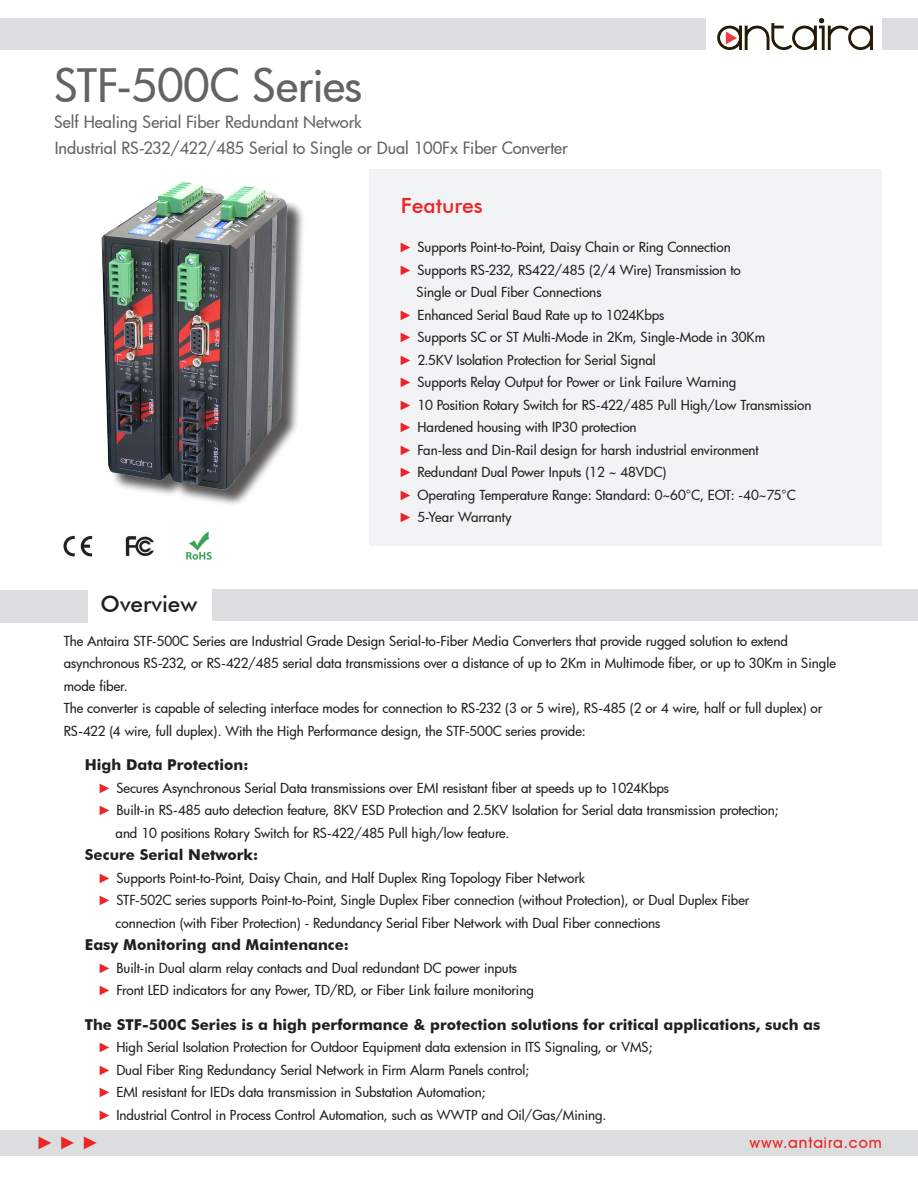
<style>
.page{position:relative;width:918px;height:1188px;background:#fff}
.page>*{position:absolute;margin:0;border:0;box-sizing:border-box;transform-origin:0 0}
.t1{font:500 45px "Futura";letter-spacing:-.01em;color:#636366}
.t2{font:500 22.5px "Futura BT";color:#231f20}
.t3{font:500 21px "Futura BT";color:#ec2329}
.t4{font:700 18px "Arial";color:#ee2527}
.t5{font:500 16.5px "Futura";letter-spacing:-.005em;color:#636366}
.t6{font:700 15px "Futura BT";color:#231f20}
.t7{font:500 15px "Avant Garde IT Cby BT";letter-spacing:.06em;color:#ee2527}
.t8{font:500 13.5px/22.5px "Futura";letter-spacing:-.005em;color:#231f20}
.s1{font-family:"Arial Narrow";font-weight:400;color:#ec2428}
</style>
<div class="page">
<div style="left:0;top:18px;width:706px;height:32px;background:#dcddde"></div>
<div style="left:883px;top:18px;width:35px;height:32px;background:#dcddde"></div>
<div style="left:0;top:1130px;width:918px;height:26px;background:#dcddde"></div>
<svg style="left:717px;top:18px;width:156px;height:32px"></svg>
<div style="left:369px;top:169px;width:513px;height:376px;background:#f2f3f4"></div>
<div style="left:0;top:590px;width:87px;height:32px;background:#dcddde"></div>
<div style="left:212px;top:589px;width:706px;height:32px;background:#dcddde"></div>
<img style="left:125px;top:536px;width:29px;height:21px">
<img style="left:63px;top:535px;width:30px;height:22px">
<img style="left:186px;top:531px;width:26px;height:29px">
<img style="left:101px;top:182px;width:202px;height:323px">
<p class="t1" style="left:54px;top:55px;width:310px">STF-500C Series</p>
<p class="t5" style="left:54px;top:111px;width:309px">Self Healing Serial Fiber Redundant Network</p>
<p class="t5" style="left:55px;top:136px;width:515px">Industrial RS-232/422/485 Serial to Single or Dual 100Fx Fiber Converter</p>
<p class="t3" style="left:401px;top:193px;width:83px">Features</p>
<h2 class="t2" style="left:101px;top:590px;width:98px">Overview</h2>
<p class="t8" style="left:401px;top:236px;width:331px"><span class="s1">►</span> Supports Point-to-Point, Daisy Chain or Ring Connection</p>
<p class="t8" style="left:401px;top:258px;width:341px"><span class="s1">►</span> Supports RS-232, RS422/485 (2/4 Wire) Transmission to</p>
<p class="t8" style="left:417px;top:281px;width:186px">Single or Dual Fiber Connections</p>
<p class="t8" style="left:401px;top:303px;width:265px"><span class="s1">►</span> Enhanced Serial Baud Rate up to 1024Kbps</p>
<p class="t8" style="left:401px;top:326px;width:366px"><span class="s1">►</span> Supports SC or ST Multi-Mode in 2Km, Single-Mode in 30Km</p>
<p class="t8" style="left:401px;top:348px;width:256px"><span class="s1">►</span> 2.5KV Isolation Protection for Serial Signal</p>
<p class="t8" style="left:401px;top:371px;width:337px"><span class="s1">►</span> Supports Relay Output for Power or Link Failure Warning</p>
<p class="t8" style="left:401px;top:393px;width:412px"><span class="s1">►</span> 10 Position Rotary Switch for RS-422/485 Pull High/Low Transmission</p>
<p class="t8" style="left:401px;top:416px;width:237px"><span class="s1">►</span> Hardened housing with IP30 protection</p>
<p class="t8" style="left:401px;top:438px;width:359px"><span class="s1">►</span> Fan-less and Din-Rail design for harsh industrial environment</p>
<p class="t8" style="left:401px;top:461px;width:267px"><span class="s1">►</span> Redundant Dual Power Inputs (12 ~ 48VDC)</p>
<p class="t8" style="left:401px;top:483px;width:396px"><span class="s1">►</span> Operating Temperature Range: Standard: 0~60°C, EOT: -40~75°C</p>
<p class="t8" style="left:401px;top:506px;width:112px"><span class="s1">►</span> 5-Year Warranty</p>
<p class="t8" style="left:64px;top:629px;width:774px">The Antaira STF-500C Series are Industrial Grade Design Serial-to-Fiber Media Converters that provide rugged solution to extend asynchronous RS-232, or RS-422/485 serial data transmissions over a distance of up to 2Km in Multimode fiber, or up to 30Km in Single mode fiber.</p>
<p class="t8" style="left:64px;top:697px;width:760px">The converter is capable of selecting interface modes for connection to RS-232 (3 or 5 wire), RS-485 (2 or 4 wire, half or full duplex) or</p>
<p class="t8" style="left:64px;top:719px;width:523px">RS-422 (4 wire, full duplex). With the High Performance design, the STF-500C series provide:</p>
<p class="t6" style="left:85px;top:756px;width:165px">High Data Protection:</p>
<p class="t8" style="left:100px;top:776px;width:571px"><span class="s1">►</span> Secures Asynchronous Serial Data transmissions over EMI resistant fiber at speeds up to 1024Kbps</p>
<p class="t8" style="left:100px;top:799px;width:680px"><span class="s1">►</span> Built-in RS-485 auto detection feature, 8KV ESD Protection and 2.5KV Isolation for Serial data transmission protection;</p>
<p class="t8" style="left:116px;top:821px;width:395px">and 10 positions Rotary Switch for RS-422/485 Pull high/low feature.</p>
<p class="t6" style="left:85px;top:846px;width:175px">Secure Serial Network:</p>
<p class="t8" style="left:100px;top:866px;width:487px"><span class="s1">►</span> Supports Point-to-Point, Daisy Chain, and Half Duplex Ring Topology Fiber Network</p>
<p class="t8" style="left:100px;top:889px;width:651px"><span class="s1">►</span> STF-502C series supports Point-to-Point, Single Duplex Fiber connection (without Protection), or Dual Duplex Fiber</p>
<p class="t8" style="left:116px;top:911px;width:546px">connection (with Fiber Protection) - Redundancy Serial Fiber Network with Dual Fiber connections</p>
<p class="t6" style="left:85px;top:936px;width:266px">Easy Monitoring and Maintenance:</p>
<p class="t8" style="left:100px;top:956px;width:419px"><span class="s1">►</span> Built-in Dual alarm relay contacts and Dual redundant DC power inputs</p>
<p class="t8" style="left:100px;top:979px;width:435px"><span class="s1">►</span> Front LED indicators for any Power, TD/RD, or Fiber Link failure monitoring</p>
<p class="t6" style="left:85px;top:1015px;width:737px">The STF-500C Series is a high performance &amp; protection solutions for critical applications, such as</p>
<p class="t8" style="left:100px;top:1036px;width:554px"><span class="s1">►</span> High Serial Isolation Protection for Outdoor Equipment data extension in ITS Signaling, or VMS;</p>
<p class="t8" style="left:100px;top:1058px;width:431px"><span class="s1">►</span> Dual Fiber Ring Redundancy Serial Network in Firm Alarm Panels control;</p>
<p class="t8" style="left:100px;top:1081px;width:387px"><span class="s1">►</span> EMI resistant for IEDs data transmission in Substation Automation;</p>
<p class="t8" style="left:100px;top:1103px;width:508px"><span class="s1">►</span> Industrial Control in Process Control Automation, such as WWTP and Oil/Gas/Mining.</p>
<h3 class="t4" style="left:36px;top:1131px;width:65px">► ► ►</h3>
<p class="t7" style="left:749px;top:1133px;width:134px">www.antaira.com</p>
</div>
